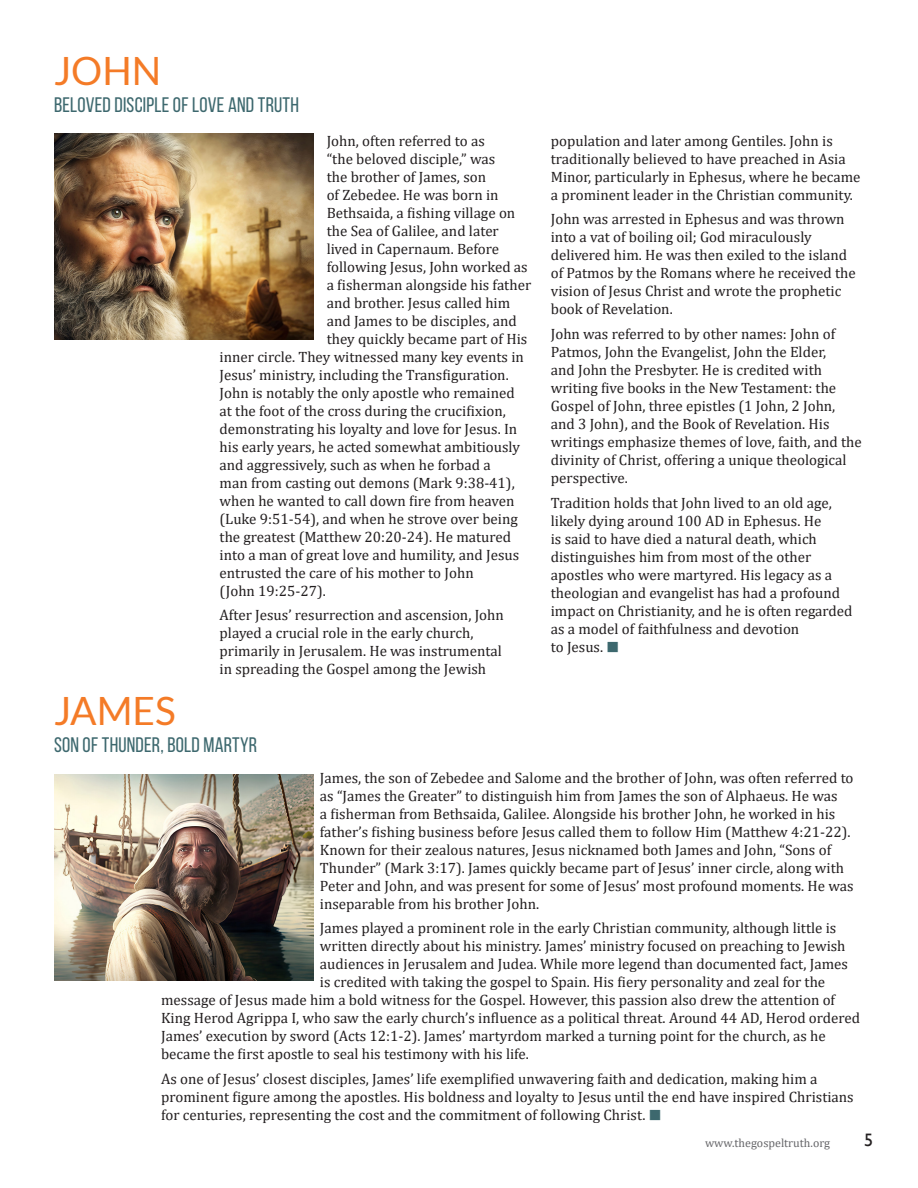
<style>
.page{position:relative;width:918px;height:1188px;background:#fff}
.page>*{position:absolute;margin:0;border:0;box-sizing:border-box;transform-origin:0 0}
.Article_Head{font:39px "Lato";color:#f47b27}
.Authors-covid19{font:21px "Bebas Neue";letter-spacing:.01em;color:#3d686e}
.t1{font:18px "Gill Sans";color:#231f20}
.Body{font:15px/18px "Cambria";color:#231f20}
.t2{font:12px "Cambria";color:#67676a}
.s1{color:#3d686e}
</style>
<div class="page">
<img style="left:54px;top:134px;width:259px;height:205px">
<img style="left:54px;top:775px;width:259px;height:205px">
<p class="Article_Head" style="left:54px;top:50px;width:109px">JOHN</p>
<p class="Authors-covid19" style="left:54px;top:94px;width:246px">BELOVED DISCIPLE OF LOVE AND TRUTH</p>
<p class="Body" style="left:327px;top:132px;width:160px">John, often referred to as</p>
<p class="Body" style="left:327px;top:150px;width:170px">“the beloved disciple,” was</p>
<p class="Body" style="left:327px;top:168px;width:161px">the brother of James, son</p>
<p class="Body" style="left:327px;top:186px;width:173px">of Zebedee. He was born in</p>
<p class="Body" style="left:327px;top:204px;width:190px">Bethsaida, a fishing village on</p>
<p class="Body" style="left:327px;top:222px;width:174px">the Sea of Galilee, and later</p>
<p class="Body" style="left:327px;top:240px;width:174px">lived in Capernaum. Before</p>
<p class="Body" style="left:327px;top:258px;width:203px">following Jesus, John worked as</p>
<p class="Body" style="left:327px;top:276px;width:206px">a fisherman alongside his father</p>
<p class="Body" style="left:327px;top:294px;width:185px">and brother. Jesus called him</p>
<p class="Body" style="left:327px;top:312px;width:192px">and James to be disciples, and</p>
<p class="Body" style="left:327px;top:330px;width:202px">they quickly became part of His</p>
<p class="Body" style="left:220px;top:348px;width:306px">inner circle. They witnessed many key events in</p>
<p class="Body" style="left:220px;top:366px;width:291px">Jesus’ ministry, including the Transfiguration.</p>
<p class="Body" style="left:220px;top:384px;width:297px">John is notably the only apostle who remained</p>
<p class="Body" style="left:220px;top:402px;width:288px">at the foot of the cross during the crucifixion,</p>
<p class="Body" style="left:220px;top:420px;width:299px">demonstrating his loyalty and love for Jesus. In</p>
<p class="Body" style="left:220px;top:438px;width:302px">his early years, he acted somewhat ambitiously</p>
<p class="Body" style="left:220px;top:456px;width:273px">and aggressively, such as when he forbad a</p>
<p class="Body" style="left:220px;top:474px;width:297px">man from casting out demons (Mark 9:38-41),</p>
<p class="Body" style="left:220px;top:492px;width:296px">when he wanted to call down fire from heaven</p>
<p class="Body" style="left:220px;top:510px;width:300px">(Luke 9:51-54), and when he strove over being</p>
<p class="Body" style="left:220px;top:528px;width:293px">the greatest (Matthew 20:20-24). He matured</p>
<p class="Body" style="left:220px;top:546px;width:301px">into a man of great love and humility, and Jesus</p>
<p class="Body" style="left:220px;top:564px;width:256px">entrusted the care of his mother to John</p>
<p class="Body" style="left:220px;top:582px;width:108px">(John 19:25-27).</p>
<p class="Body" style="left:220px;top:606px;width:286px">After Jesus’ resurrection and ascension, John played a crucial role in the early church, primarily in Jerusalem. He was instrumental in spreading the Gospel among the Jewish</p>
<p class="Article_Head" style="left:54px;top:689px;width:123px">JAMES</p>
<p class="Authors-covid19" style="left:54px;top:733px;width:205px">SON OF THUNDER, BOLD MARTYR</p>
<p class="Body" style="left:551px;top:132px;width:311px">population and later among Gentiles. John is traditionally believed to have preached in Asia Minor, particularly in Ephesus, where he became a prominent leader in the Christian community.</p>
<p class="Body" style="left:551px;top:210px;width:306px">John was arrested in Ephesus and was thrown into a vat of boiling oil; God miraculously delivered him. He was then exiled to the island of Patmos by the Romans where he received the vision of Jesus Christ and wrote the prophetic book of Revelation.</p>
<p class="Body" style="left:551px;top:325px;width:312px">John was referred to by other names: John of Patmos, John the Evangelist, John the Elder,<br>and John the Presbyter. He is credited with writing five books in the New Testament: the Gospel of John, three epistles (1 John, 2 John, and 3 John), and the Book of Revelation. His writings emphasize themes of love, faith, and the divinity of Christ, offering a unique theological perspective.</p>
<p class="Body" style="left:551px;top:494px;width:303px">Tradition holds that John lived to an old age, likely dying around 100 AD in Ephesus. He<br>is said to have died a natural death, which distinguishes him from most of the other apostles who were martyred. His legacy as a theologian and evangelist has had a profound impact on Christianity, and he is often regarded as a model of faithfulness and devotion<br>to Jesus. <span class="s1">■</span></p>
<p class="Body" style="left:320px;top:769px;width:535px">James, the son of Zebedee and Salome and the brother of John, was often referred to as “James the Greater” to distinguish him from James the son of Alphaeus. He was<br>a fisherman from Bethsaida, Galilee. Alongside his brother John, he worked in his father’s fishing business before Jesus called them to follow Him (Matthew 4:21-22).<br>Known for their zealous natures, Jesus nicknamed both James and John, “Sons of Thunder” (Mark 3:17). James quickly became part of Jesus’ inner circle, along with Peter and John, and was present for some of Jesus’ most profound moments. He was inseparable from his brother John.</p>
<p class="Body" style="left:320px;top:919px;width:518px">James played a prominent role in the early Christian community, although little is</p>
<p class="Body" style="left:320px;top:937px;width:527px">written directly about his ministry. James’ ministry focused on preaching to Jewish</p>
<p class="Body" style="left:320px;top:955px;width:530px">audiences in Jerusalem and Judea. While more legend than documented fact, James</p>
<p class="Body" style="left:320px;top:973px;width:507px">is credited with taking the gospel to Spain. His fiery personality and zeal for the</p>
<p class="Body" style="left:161px;top:991px;width:676px">message of Jesus made him a bold witness for the Gospel. However, this passion also drew the attention of</p>
<p class="Body" style="left:161px;top:1009px;width:701px">King Herod Agrippa I, who saw the early church’s influence as a political threat. Around 44 AD, Herod ordered</p>
<p class="Body" style="left:161px;top:1027px;width:666px">James’ execution by sword (Acts 12:1-2). James’ martyrdom marked a turning point for the church, as he</p>
<p class="Body" style="left:161px;top:1045px;width:369px">became the first apostle to seal his testimony with his life.</p>
<p class="Body" style="left:161px;top:1070px;width:694px">As one of Jesus’ closest disciples, James’ life exemplified unwavering faith and dedication, making him a prominent figure among the apostles. His boldness and loyalty to Jesus until the end have inspired Christians for centuries, representing the cost and the commitment of following Christ. <span class="s1">■</span></p>
<p class="t2" style="left:705px;top:1135px;width:127px">www.thegospeltruth.org</p>
<p class="t1" style="left:864px;top:1130px;width:10px">5</p>
</div>
